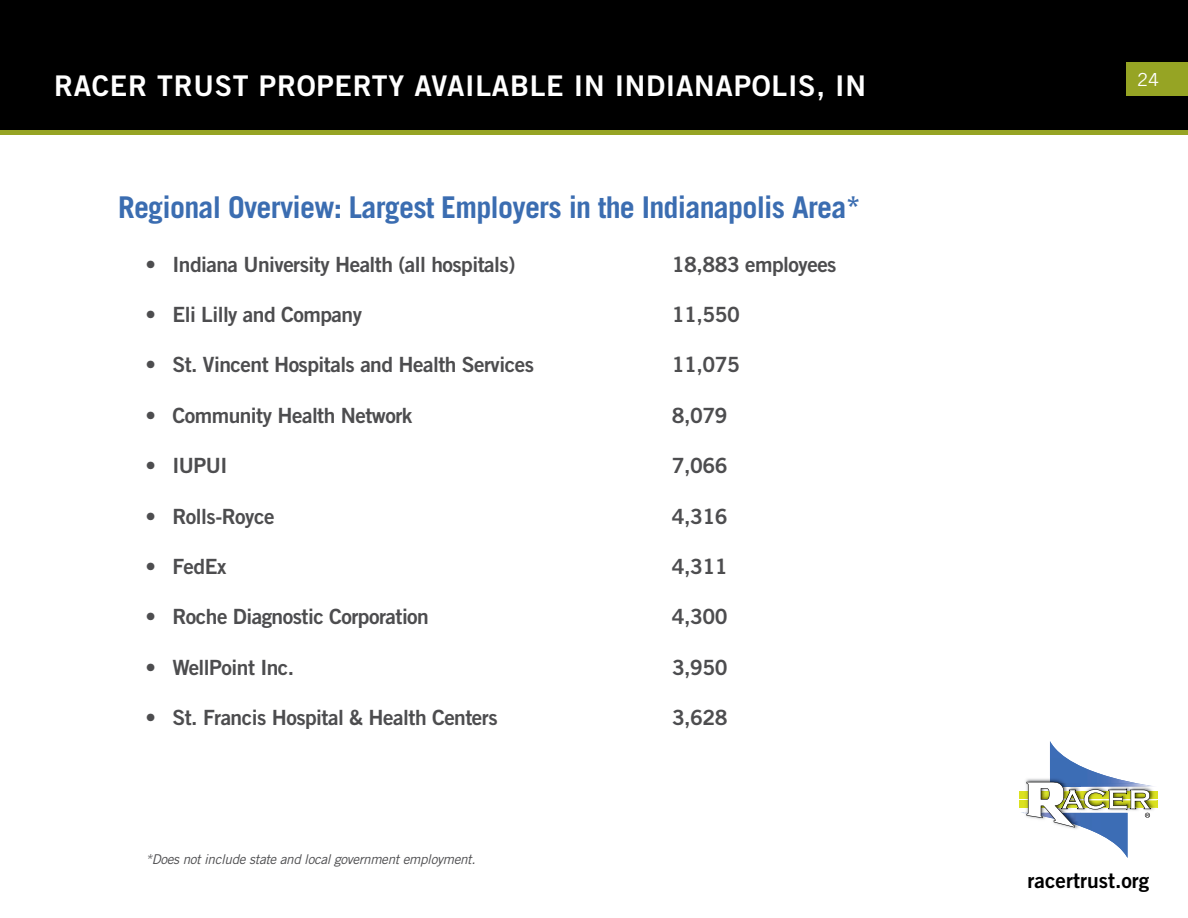
<style>
.page{position:relative;width:1188px;height:918px;background:#fff}
.page>*{position:absolute;margin:0;border:0;box-sizing:border-box;transform-origin:0 0}
.t1{font:700 30px "Trade Gothic LT Std";letter-spacing:-.025em;color:#3b6db1}
.t2{font:28.5px "Trade Gothic LT Std Bd 2";letter-spacing:.025em;color:#fff}
.t3{font:21px "Trade Gothic LT Std Bd 2";letter-spacing:-.025em;color:#4d4d4f}
.t4{font:21px "Trade Gothic LT Std Bd 2";color:#000}
.t5{font:18px "Trade Gothic LT Std";color:#fff}
.t6{font:italic 13.5px "Trade Gothic LT Std";letter-spacing:-.025em;color:#4d4d4f}
</style>
<div class="page">
<div style="left:1px;top:1px;width:1186px;height:131px;background:#000"></div>
<div style="left:0;top:0;width:1188px;height:133px;border:2px solid #000"></div>
<div style="left:1126px;top:62px;width:62px;height:34px;background:#96a424"></div>
<div style="left:0;top:130px;width:1188px;height:5px;background:#96a424"></div>
<div style="left:1019px;top:791px;width:139px;height:7px;background:#dbe120"></div>
<div style="left:1019px;top:801px;width:139px;height:7px;background:#dbe120"></div>
<svg style="left:1021px;top:741px;width:137px;height:117px"></svg>
<h2 class="t2" style="left:54px;top:68px;width:814px">RACER TRUST PROPERTY AVAILABLE IN INDIANAPOLIS, IN</h2>
<h1 class="t1" style="left:118px;top:189px;width:744px">Regional Overview: Largest Employers in the Indianapolis Area*</h1>
<p class="t3" style="left:145px;top:251px;width:371px">• Indiana University Health (all hospitals)</p>
<p class="t3" style="left:672px;top:251px;width:166px">18,883 employees</p>
<p class="t3" style="left:145px;top:302px;width:218px">• Eli Lilly and Company</p>
<p class="t3" style="left:672px;top:302px;width:69px">11,550</p>
<p class="t3" style="left:145px;top:352px;width:390px">• St. Vincent Hospitals and Health Services</p>
<p class="t3" style="left:672px;top:352px;width:69px">11,075</p>
<p class="t3" style="left:145px;top:402px;width:268px">• Community Health Network</p>
<p class="t3" style="left:672px;top:402px;width:57px">8,079</p>
<p class="t3" style="left:145px;top:453px;width:84px">• IUPUI</p>
<p class="t3" style="left:672px;top:453px;width:57px">7,066</p>
<p class="t3" style="left:145px;top:503px;width:131px">• Rolls-Royce</p>
<p class="t3" style="left:672px;top:503px;width:57px">4,316</p>
<p class="t3" style="left:145px;top:554px;width:82px">• FedEx</p>
<p class="t3" style="left:672px;top:554px;width:57px">4,311</p>
<p class="t3" style="left:145px;top:604px;width:285px">• Roche Diagnostic Corporation</p>
<p class="t3" style="left:672px;top:604px;width:57px">4,300</p>
<p class="t3" style="left:145px;top:654px;width:150px">• WellPoint Inc.</p>
<p class="t3" style="left:672px;top:654px;width:57px">3,950</p>
<p class="t3" style="left:146px;top:705px;width:354px">• St. Francis Hospital &amp; Health Centers</p>
<p class="t3" style="left:672px;top:705px;width:57px">3,628</p>
<p class="t6" style="left:145px;top:851px;width:332px">*Does not include state and local government employment.</p>
<p class="t5" style="left:1137px;top:68px;width:23px">24</p>
<p class="t4" style="left:1028px;top:867px;width:123px">racertrust.org</p>
</div>
